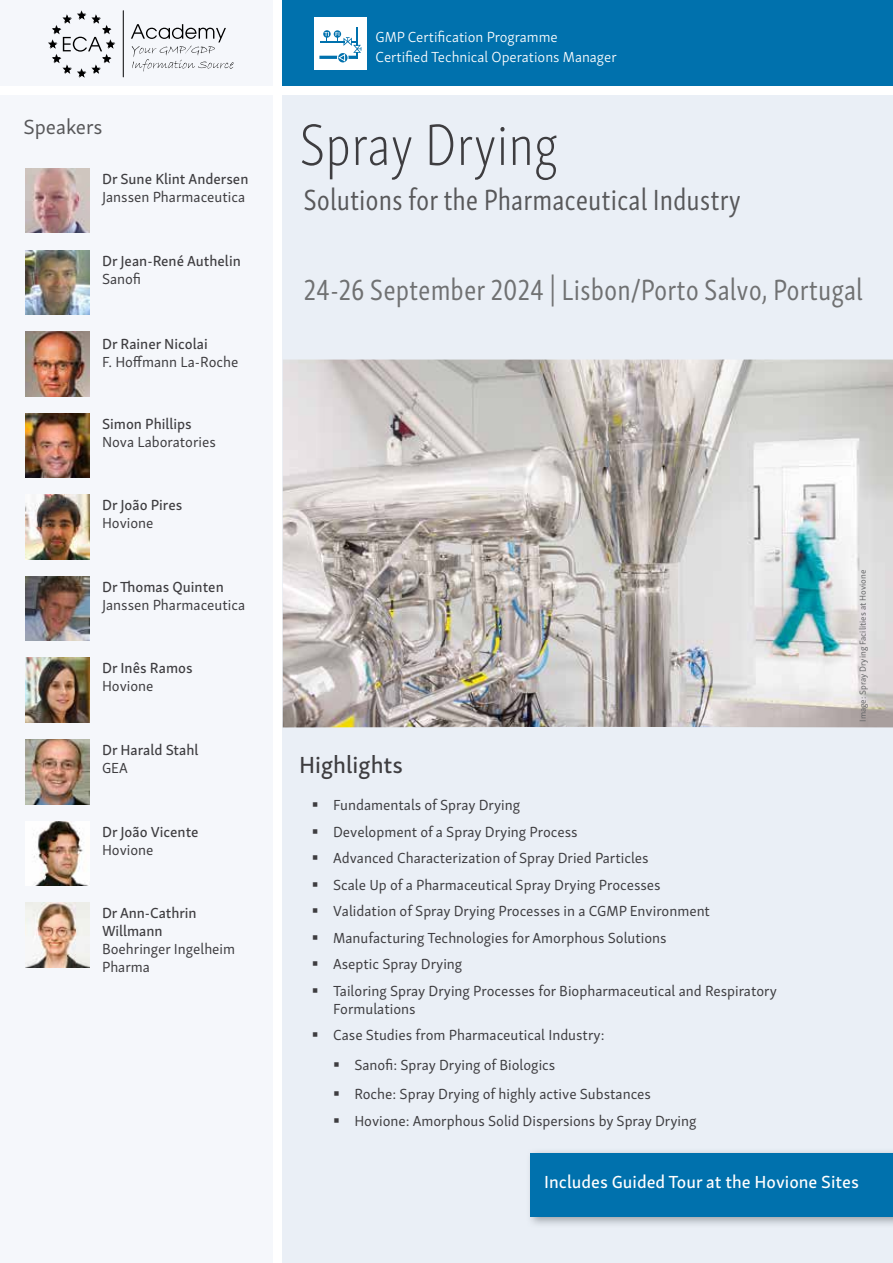
<style>
.page{position:relative;width:893px;height:1263px;background:#fff}
.page>*{position:absolute;margin:0;border:0;box-sizing:border-box;transform-origin:0 0}
.t1{font:60px "Skolar Sans Latn Cp El";color:#3e3d40}
.t2{font:30px "Skolar Sans Latn Cp";color:#707172}
.t3{font:30px "Skolar Sans Latn Cp";color:#58585a}
.t4{font:24px "Skolar Sans Latn Me";color:#3e3d40}
.t5{font:21px "Skolar Sans Latn";color:#58585a}
.t6{font:18px "Skolar Sans Latn Me";color:#fff}
.t7{font:15px/26.5px "Skolar Sans Latn";color:#3e3d40}
.t8{font:15px/18px "Skolar Sans Latn Me";color:#3e3d40}
.t9{font:300 15px/19.5px "Skolar Sans Latn";color:#fff}
.t10{font:9px "Skolar Sans Latn";color:#646567}
</style>
<div class="page">
<div style="left:283px;top:96px;width:610px;height:1167px;background:#eaeff6"></div>
<div style="left:283px;top:0;width:610px;height:85px;background:#0071ad"></div>
<img style="left:283px;top:360px;width:610px;height:367px">
<div style="left:0;top:96px;width:272px;height:1167px;background:#f5f7fb"></div>
<img style="left:26px;top:168px;width:63px;height:65px">
<img style="left:26px;top:250px;width:63px;height:65px">
<img style="left:26px;top:332px;width:63px;height:64px">
<img style="left:26px;top:413px;width:63px;height:65px">
<img style="left:26px;top:495px;width:63px;height:64px">
<img style="left:26px;top:576px;width:63px;height:65px">
<img style="left:26px;top:658px;width:63px;height:64px">
<img style="left:26px;top:739px;width:63px;height:65px">
<img style="left:34px;top:821px;width:54px;height:65px">
<img style="left:26px;top:903px;width:63px;height:64px">
<div style="left:0;top:0;width:272px;height:85px;background:#f5f7fb"></div>
<hr style="left:123px;top:10px;width:1px;height:67px;background:#000">
<svg style="left:131px;top:24px;width:103px;height:48px"></svg>
<svg style="left:48px;top:10px;width:67px;height:68px"></svg>
<div style="left:314px;top:17px;width:53px;height:53px;background:#fff"></div>
<svg style="left:319px;top:27px;width:42px;height:35px"></svg>
<img style="left:530px;top:1152px;width:363px;height:73px">
<div style="left:530px;top:1153px;width:363px;height:63px;background:#0071ad"></div>
<h3 class="t5" style="left:23px;top:111px;width:81px">Speakers</h3>
<p class="t8" style="left:102px;top:169px;width:148px">Dr Sune Klint Andersen</p>
<p class="t7" style="left:102px;top:182px;width:145px">Janssen Pharmaceutica</p>
<p class="t8" style="left:102px;top:250px;width:140px">Dr Jean-René Authelin</p>
<p class="t7" style="left:102px;top:264px;width:41px">Sanofi</p>
<p class="t8" style="left:102px;top:334px;width:107px">Dr Rainer Nicolai</p>
<p class="t7" style="left:102px;top:348px;width:138px">F. Hoffmann La-Roche</p>
<p class="t8" style="left:102px;top:413px;width:91px">Simon Phillips</p>
<p class="t7" style="left:102px;top:427px;width:115px">Nova Laboratories</p>
<p class="t8" style="left:102px;top:495px;width:82px">Dr João Pires</p>
<p class="t7" style="left:102px;top:509px;width:53px">Hovione</p>
<p class="t8" style="left:102px;top:576px;width:123px">Dr Thomas Quinten</p>
<p class="t7" style="left:102px;top:590px;width:145px">Janssen Pharmaceutica</p>
<p class="t8" style="left:102px;top:658px;width:92px">Dr Inês Ramos</p>
<p class="t7" style="left:102px;top:672px;width:53px">Hovione</p>
<p class="t8" style="left:102px;top:740px;width:98px">Dr Harald Stahl</p>
<p class="t7" style="left:102px;top:753px;width:27px">GEA</p>
<p class="t8" style="left:102px;top:821px;width:98px">Dr João Vicente</p>
<p class="t7" style="left:102px;top:835px;width:53px">Hovione</p>
<p class="t8" style="left:102px;top:903px;width:96px">Dr Ann-Cathrin<br>Willmann</p>
<p class="t7" style="left:102px;top:939px;width:135px;line-height:18px">Boehringer Ingelheim<br>Pharma</p>
<p class="t9" style="left:376px;top:26px;width:243px">GMP Certification Programme<br>Certified Technical Operations Manager</p>
<h1 class="t1" style="left:299px;top:103px;width:260px">Spray Drying</h1>
<h2 class="t3" style="left:303px;top:178px;width:439px">Solutions for the Pharmaceutical Industry</h2>
<h2 class="t2" style="left:303px;top:268px;width:561px">24-26 September 2024 | Lisbon/Porto Salvo, Portugal</h2>
<h3 class="t4" style="left:299px;top:746px;width:106px">Highlights</h3>
<p class="t7" style="left:333px;top:790px;width:445px">Fundamentals of Spray Drying<br>Development of a Spray Drying Process<br>Advanced Characterization of Spray Dried Particles<br>Scale Up of a Pharmaceutical Spray Drying Processes<br>Validation of Spray Drying Processes in a CGMP Environment Manufacturing Technologies for Amorphous Solutions<br>Aseptic Spray Drying<br>Tailoring Spray Drying Processes for Biopharmaceutical and Respiratory</p>
<p class="t7" style="left:333px;top:994px;width:273px">Formulations<br>Case Studies from Pharmaceutical Industry:</p>
<p class="t7" style="left:354px;top:1048px;width:298px;line-height:29.5px">Sanofi: Spray Drying of Biologics<br>Roche: Spray Drying of highly active Substances</p>
<p class="t7" style="left:354px;top:1106px;width:344px">Hovione: Amorphous Solid Dispersions by Spray Drying</p>
<p class="t10" style="left:856px;top:722px;width:153px;rotate:-90deg">Image: Spray Drying Facilities at Hovione</p>
<p class="t6" style="left:544px;top:1168px;width:316px">Includes Guided Tour at the Hovione Sites</p>
</div>
